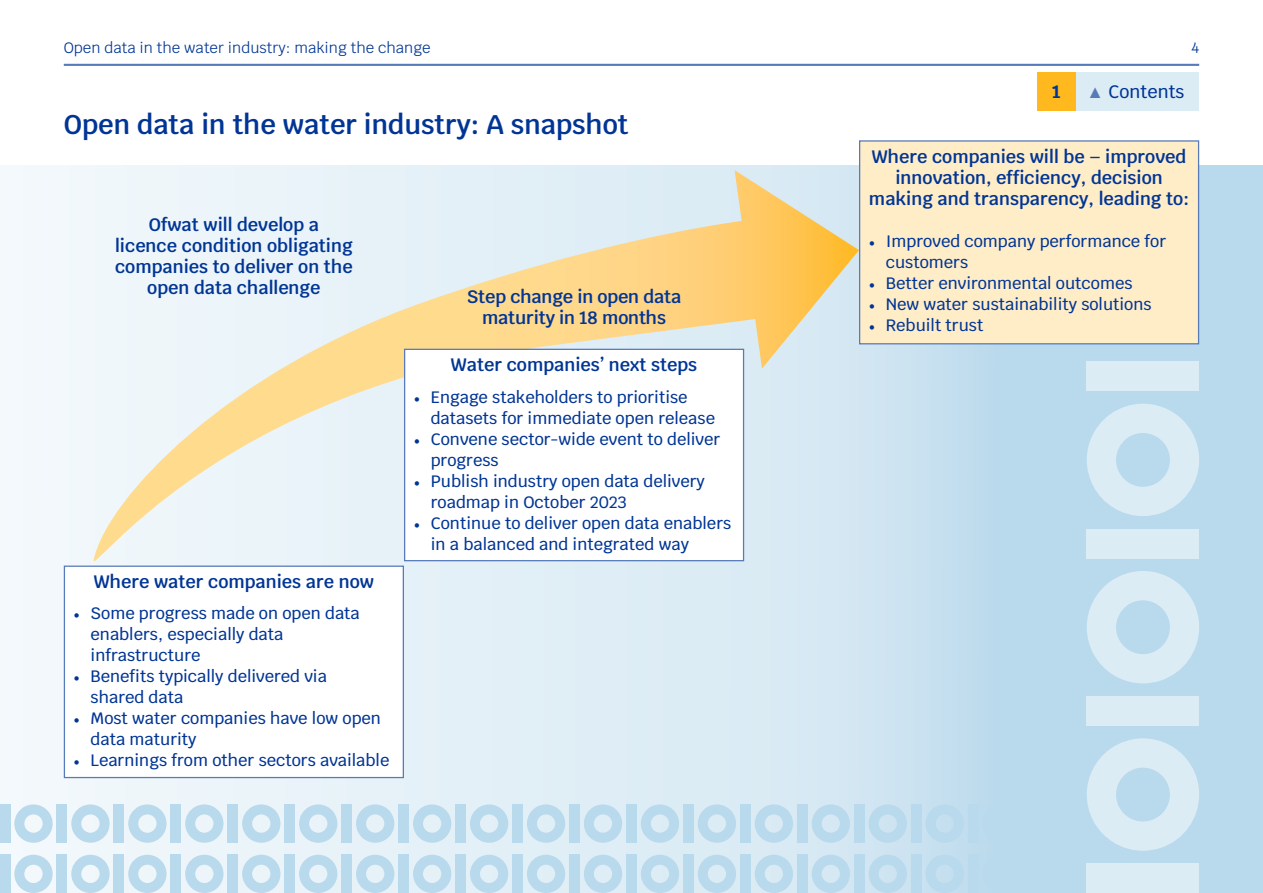
<style>
.page{position:relative;width:1263px;height:893px;background:#fff}
.page>*{position:absolute;margin:0;border:0;box-sizing:border-box;transform-origin:0 0}
.t1{font:600 27px "Krub";color:#003595}
.t2{font:600 18px/21px "Krub";color:#003595;text-align:center}
.t3{font:500 18px "Krub";color:#003595}
.t4{font:700 18px "Krub";color:#003595}
.t5{font:500 16.5px/21px "Krub";color:#003595}
.t6{font:15px "Krub";color:#003595}
.s1{font-family:"Minion Pro";font-weight:400}
.s2{font-weight:700;color:#577ab9}
</style>
<div class="page">
<hr style="left:64px;top:64px;width:1135px;height:2px;background:#577ab9">
<div style="left:0;top:166px;width:1263px;height:727px;background:linear-gradient(to right,#f8fbfd,#b7d8eb)"></div>
<svg style="left:90px;top:170px;width:769px;height:409px;background:#eae9db"></svg>
<div style="left:0;top:804px;width:10px;height:39px;background:#b9d9ec"></div>
<svg style="left:14px;top:804px;width:39px;height:39px"></svg>
<div style="left:57px;top:804px;width:10px;height:39px;background:#b9d9ec"></div>
<svg style="left:71px;top:804px;width:39px;height:39px"></svg>
<div style="left:114px;top:804px;width:10px;height:39px;background:#b9d9ec"></div>
<svg style="left:128px;top:804px;width:39px;height:39px"></svg>
<div style="left:171px;top:804px;width:10px;height:39px;background:#b9d9ec"></div>
<svg style="left:185px;top:804px;width:38px;height:39px"></svg>
<div style="left:228px;top:804px;width:10px;height:39px;background:#b9d9ec"></div>
<svg style="left:242px;top:804px;width:38px;height:39px"></svg>
<div style="left:285px;top:804px;width:10px;height:39px;background:#b9d9ec"></div>
<svg style="left:299px;top:804px;width:38px;height:39px"></svg>
<div style="left:342px;top:804px;width:10px;height:39px;background:#b9d9ec"></div>
<svg style="left:356px;top:804px;width:38px;height:39px"></svg>
<div style="left:399px;top:804px;width:10px;height:39px;background:#b9d9ec"></div>
<svg style="left:413px;top:804px;width:38px;height:39px"></svg>
<div style="left:456px;top:804px;width:10px;height:39px;background:#b9d9ec"></div>
<svg style="left:470px;top:804px;width:38px;height:39px"></svg>
<div style="left:513px;top:804px;width:10px;height:39px;background:#b9d9ec"></div>
<svg style="left:527px;top:804px;width:38px;height:39px"></svg>
<div style="left:569px;top:804px;width:10px;height:39px;background:#b9d9ec"></div>
<svg style="left:584px;top:804px;width:38px;height:39px"></svg>
<div style="left:626px;top:804px;width:10px;height:39px;background:#b9d9ec"></div>
<svg style="left:641px;top:804px;width:38px;height:39px"></svg>
<div style="left:683px;top:804px;width:10px;height:39px;background:#b9d9ec"></div>
<svg style="left:698px;top:804px;width:38px;height:39px"></svg>
<div style="left:740px;top:804px;width:10px;height:39px;background:#b9d9ec"></div>
<svg style="left:755px;top:804px;width:38px;height:39px"></svg>
<div style="left:797px;top:804px;width:10px;height:39px;background:#b9d9ec"></div>
<svg style="left:812px;top:804px;width:38px;height:39px"></svg>
<div style="left:854px;top:804px;width:10px;height:39px;background:#b9d9ec"></div>
<svg style="left:869px;top:804px;width:38px;height:39px"></svg>
<div style="left:911px;top:804px;width:10px;height:39px;background:#b9d9ec"></div>
<svg style="left:925px;top:804px;width:39px;height:39px;background:#bedbed"></svg>
<div style="left:968px;top:804px;width:10px;height:39px;background:#b9d9ec"></div>
<div style="left:982px;top:804px;width:39px;height:39px;background:#b9d9ec"></div>
<div style="left:1025px;top:804px;width:10px;height:39px;background:#b9d9ec"></div>
<div style="left:1039px;top:804px;width:39px;height:39px;background:#b9d9ec"></div>
<div style="left:1082px;top:804px;width:10px;height:39px;background:#b9d9ec"></div>
<div style="left:1196px;top:804px;width:10px;height:39px;background:#b9d9ec"></div>
<svg style="left:1210px;top:804px;width:38px;height:39px"></svg>
<div style="left:1253px;top:804px;width:10px;height:39px;background:#b9d9ec"></div>
<div style="left:0;top:855px;width:10px;height:38px;background:#b9d9ec"></div>
<svg style="left:14px;top:855px;width:39px;height:38px"></svg>
<div style="left:57px;top:855px;width:10px;height:38px;background:#b9d9ec"></div>
<svg style="left:71px;top:855px;width:39px;height:38px"></svg>
<div style="left:114px;top:855px;width:10px;height:38px;background:#b9d9ec"></div>
<svg style="left:128px;top:855px;width:39px;height:38px"></svg>
<div style="left:171px;top:855px;width:10px;height:38px;background:#b9d9ec"></div>
<svg style="left:185px;top:855px;width:38px;height:38px"></svg>
<div style="left:228px;top:855px;width:10px;height:38px;background:#b9d9ec"></div>
<svg style="left:242px;top:855px;width:38px;height:38px"></svg>
<div style="left:285px;top:855px;width:10px;height:38px;background:#b9d9ec"></div>
<svg style="left:299px;top:855px;width:38px;height:38px"></svg>
<div style="left:342px;top:855px;width:10px;height:38px;background:#b9d9ec"></div>
<svg style="left:356px;top:855px;width:38px;height:38px"></svg>
<div style="left:399px;top:855px;width:10px;height:38px;background:#b9d9ec"></div>
<svg style="left:413px;top:855px;width:38px;height:38px"></svg>
<div style="left:456px;top:855px;width:10px;height:38px;background:#b9d9ec"></div>
<svg style="left:470px;top:855px;width:38px;height:38px"></svg>
<div style="left:513px;top:855px;width:10px;height:38px;background:#b9d9ec"></div>
<svg style="left:527px;top:855px;width:38px;height:38px"></svg>
<div style="left:569px;top:855px;width:10px;height:38px;background:#b9d9ec"></div>
<svg style="left:584px;top:855px;width:38px;height:38px"></svg>
<div style="left:626px;top:855px;width:10px;height:38px;background:#b9d9ec"></div>
<svg style="left:641px;top:855px;width:38px;height:38px"></svg>
<div style="left:683px;top:855px;width:10px;height:38px;background:#b9d9ec"></div>
<svg style="left:698px;top:855px;width:38px;height:38px"></svg>
<div style="left:740px;top:855px;width:10px;height:38px;background:#b9d9ec"></div>
<svg style="left:755px;top:855px;width:38px;height:38px"></svg>
<div style="left:797px;top:855px;width:10px;height:38px;background:#b9d9ec"></div>
<svg style="left:812px;top:855px;width:38px;height:38px"></svg>
<div style="left:854px;top:855px;width:10px;height:38px;background:#b9d9ec"></div>
<svg style="left:869px;top:855px;width:38px;height:38px"></svg>
<div style="left:911px;top:855px;width:10px;height:38px;background:#b9d9ec"></div>
<svg style="left:925px;top:855px;width:39px;height:38px"></svg>
<div style="left:968px;top:855px;width:10px;height:38px;background:#b9d9ec"></div>
<svg style="left:982px;top:855px;width:39px;height:38px"></svg>
<div style="left:1025px;top:855px;width:10px;height:38px;background:#b9d9ec"></div>
<svg style="left:1039px;top:855px;width:39px;height:38px"></svg>
<svg style="left:1082px;top:855px;width:5px;height:38px"></svg>
<div style="left:1196px;top:855px;width:10px;height:38px;background:#b9d9ec"></div>
<svg style="left:1210px;top:855px;width:38px;height:38px"></svg>
<div style="left:1253px;top:855px;width:10px;height:38px;background:#b9d9ec"></div>
<div style="left:1071px;top:72px;width:128px;height:39px;background:#dcecf5"></div>
<div style="left:1037px;top:72px;width:39px;height:39px;background:#ffb81d"></div>
<div style="left:64px;top:566px;width:339px;height:211px;background:#fff"></div>
<div style="left:64px;top:566px;width:340px;height:212px;border:1px solid #577ab9"></div>
<div style="left:405px;top:349px;width:338px;height:212px;background:#fff"></div>
<div style="left:404px;top:349px;width:340px;height:212px;border:1px solid #577ab9"></div>
<svg style="left:1087px;top:738px;width:112px;height:155px;background:#cfe5f1"></svg>
<div style="left:1087px;top:696px;width:112px;height:30px;background:#dcecf5"></div>
<svg style="left:1087px;top:571px;width:112px;height:112px;background:#cee4f1"></svg>
<div style="left:1087px;top:529px;width:112px;height:29px;background:#dcecf5"></div>
<svg style="left:1087px;top:404px;width:112px;height:112px;background:#cee4f1"></svg>
<div style="left:1087px;top:361px;width:112px;height:30px;background:#dcecf5"></div>
<div style="left:860px;top:141px;width:338px;height:203px;background:#ffedc7"></div>
<div style="left:859px;top:140px;width:340px;height:204px;border:1px solid #577ab9"></div>
<p class="t6" style="left:64px;top:35px;width:368px">Open data in the water industry: making the change</p>
<p class="t6" style="left:1191px;top:35px;width:9px">4</p>
<h1 class="t1" style="left:64px;top:108px;width:566px">Open data in the water industry: A snapshot</h1>
<p class="t2" style="left:115px;top:214px;width:239px">Ofwat will develop a<br>licence condition obligating companies to deliver on the open data challenge</p>
<p class="t2" style="left:94px;top:571px;width:282px">Where water companies are now</p>
<p class="t5" style="left:91px;top:603px;width:271px;text-indent:-17px"><span class="s1">•</span> Some progress made on open data enablers, especially data infrastructure</p>
<p class="t5" style="left:91px;top:666px;width:238px;text-indent:-17px"><span class="s1">•</span> Benefits typically delivered via shared data</p>
<p class="t5" style="left:91px;top:708px;width:292px;text-indent:-17px"><span class="s1">•</span> Most water companies have low open data maturity</p>
<p class="t5" style="left:74px;top:750px;width:317px"><span class="s1">•</span> Learnings from other sectors available</p>
<p class="t2" style="left:467px;top:286px;width:216px">Step change in open data maturity in 18 months</p>
<p class="t2" style="left:451px;top:354px;width:248px">Water companies’ next steps</p>
<p class="t5" style="left:431px;top:386px;width:286px;text-indent:-17px"><span class="s1">•</span> Engage stakeholders to prioritise datasets for immediate open release</p>
<p class="t5" style="left:431px;top:428px;width:291px;text-indent:-17px"><span class="s1">•</span> Convene sector-wide event to deliver progress</p>
<p class="t5" style="left:431px;top:470px;width:276px;text-indent:-17px"><span class="s1">•</span> Publish industry open data delivery roadmap in October 2023</p>
<p class="t5" style="left:431px;top:512px;width:302px;text-indent:-17px"><span class="s1">•</span> Continue to deliver open data enablers in a balanced and integrated way</p>
<p class="t4" style="left:1052px;top:81px;width:10px">1</p>
<p class="t3" style="left:1086px;top:81px;width:100px"><span class="s2">▲</span> Contents</p>
<p class="t2" style="left:869px;top:146px;width:322px">Where companies will be – improved innovation, efficiency, decision making and transparency, leading to:</p>
<p class="t5" style="left:886px;top:231px;width:282px;text-indent:-17px"><span class="s1">•</span> Improved company performance for customers</p>
<p class="t5" style="left:869px;top:273px;width:265px"><span class="s1">•</span> Better environmental outcomes</p>
<p class="t5" style="left:869px;top:294px;width:284px"><span class="s1">•</span> New water sustainability solutions</p>
<p class="t5" style="left:869px;top:315px;width:116px"><span class="s1">•</span> Rebuilt trust</p>
</div>
